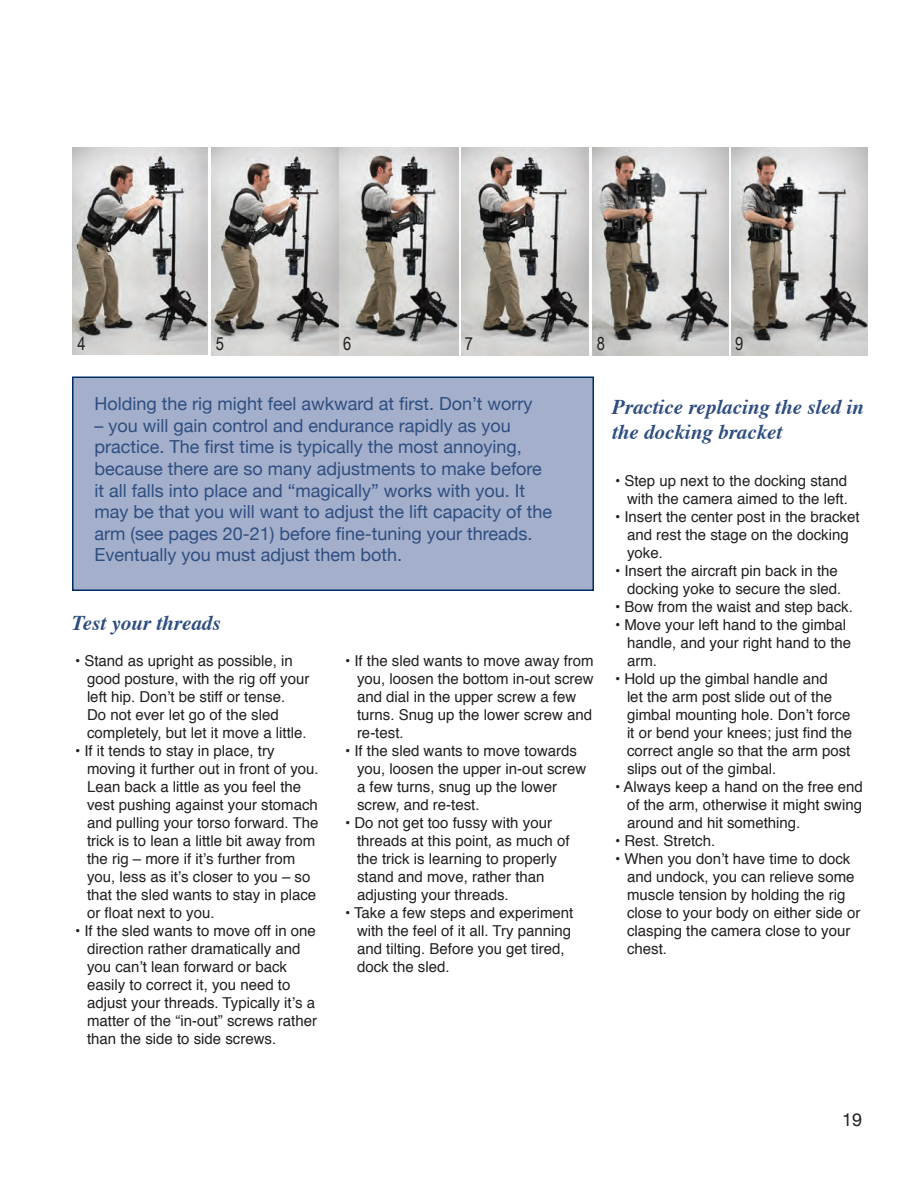
<style>
.page{position:relative;width:918px;height:1188px;background:#fff}
.page>*{position:absolute;margin:0;border:0;box-sizing:border-box;transform-origin:0 0}
.heading_int_2_lines{font:italic 700 21px/25.2px "Times";color:#2e4e80}
.heading_interior{font:italic 700 21px "Times";color:#2e4e80}
.Caption_Tip{font:18px/21.6px "Helvetica Neue";color:#2e4e80}
.t1{font:18px "Arial Narrow";color:#231f20}
.t2{font:18px "Helvetica Neue";color:#231f20}
.bullet_list{font:15px/18px "Helvetica";color:#231f20}
</style>
<div class="page">
<div style="left:72px;top:376px;width:522px;height:215px;background:#a4afcb;border:2px solid #002c62"></div>
<img style="left:72px;top:147px;width:135px;height:208px">
<img style="left:211px;top:147px;width:247px;height:209px">
<img style="left:461px;top:147px;width:128px;height:209px">
<img style="left:593px;top:147px;width:136px;height:209px">
<img style="left:732px;top:147px;width:136px;height:209px">
<p class="t1" style="left:77px;top:333px;width:10px">4</p>
<p class="t1" style="left:216px;top:333px;width:10px">5</p>
<p class="t1" style="left:343px;top:333px;width:10px">6</p>
<p class="t1" style="left:465px;top:333px;width:10px">7</p>
<p class="t1" style="left:597px;top:333px;width:10px">8</p>
<p class="t1" style="left:735px;top:333px;width:10px">9</p>
<p class="Caption_Tip" style="left:94px;top:393px;width:440px">Holding the rig might feel awkward at first. Don’t worry</p>
<p class="Caption_Tip" style="left:94px;top:414px;width:459px">– you will gain control and endurance rapidly as you practice. The first time is typically the most annoying, because there are so many adjustments to make before it all falls into place and “magically” works with you. It may be that you will want to adjust the lift capacity of the arm (see pages 20-21) before fine-tuning your threads.<br>Eventually you must adjust them both.</p>
<p class="heading_interior" style="left:72px;top:603px;width:150px">Test your threads</p>
<p class="bullet_list" style="left:87px;top:652px;width:224px;text-indent:-12px">• Stand as upright as possible, in good posture, with the rig off your left hip. Don’t be stiff or tense.<br>Do not ever let go of the sled completely, but let it move a little.</p>
<p class="bullet_list" style="left:87px;top:742px;width:233px;text-indent:-12px">• If it tends to stay in place, try moving it further out in front of you.<br>Lean back a little as you feel the vest pushing against your stomach and pulling your torso forward. The trick is to lean a little bit away from the rig – more if it’s further from you, less as it’s closer to you – so that the sled wants to stay in place or float next to you.</p>
<p class="bullet_list" style="left:87px;top:922px;width:232px;text-indent:-12px">• If the sled wants to move off in one direction rather dramatically and you can’t lean forward or back easily to correct it, you need to adjust your threads. Typically it’s a matter of the “in-out” screws rather than the side to side screws.</p>
<p class="bullet_list" style="left:357px;top:652px;width:238px;text-indent:-12px">• If the sled wants to move away from you, loosen the bottom in-out screw and dial in the upper screw a few turns. Snug up the lower screw and re-test.</p>
<p class="bullet_list" style="left:357px;top:742px;width:231px;text-indent:-12px">• If the sled wants to move towards you, loosen the upper in-out screw a few turns, snug up the lower screw, and re-test.</p>
<p class="bullet_list" style="left:357px;top:814px;width:214px;text-indent:-12px">• Do not get too fussy with your threads at this point, as much of the trick is learning to properly stand and move, rather than adjusting your threads.</p>
<p class="bullet_list" style="left:357px;top:904px;width:218px;text-indent:-12px">• Take a few steps and experiment with the feel of it all. Try panning and tilting. Before you get tired, dock the sled.</p>
<p class="heading_int_2_lines" style="left:612px;top:392px;width:253px">Practice replacing the sled in the docking bracket</p>
<p class="bullet_list" style="left:615px;top:472px;width:234px;text-align:right">• Step up next to the docking stand with the camera aimed to the left.</p>
<p class="bullet_list" style="left:627px;top:508px;width:234px;text-indent:-12px">• Insert the center post in the bracket and rest the stage on the docking yoke.</p>
<p class="bullet_list" style="left:615px;top:562px;width:228px;text-align:right">• Insert the aircraft pin back in the docking yoke to secure the sled.</p>
<p class="bullet_list" style="left:615px;top:598px;width:239px">• Bow from the waist and step back.</p>
<p class="bullet_list" style="left:627px;top:616px;width:226px;text-indent:-12px">• Move your left hand to the gimbal handle, and your right hand to the arm.</p>
<p class="bullet_list" style="left:627px;top:670px;width:227px;text-indent:-12px">• Hold up the gimbal handle and<br>let the arm post slide out of the gimbal mounting hole. Don’t force it or bend your knees; just find the correct angle so that the arm post slips out of the gimbal.</p>
<p class="bullet_list" style="left:627px;top:778px;width:237px;text-align:justify;text-indent:-12px">• Always keep a hand on the free end of the arm, otherwise it might swing around and hit something.</p>
<p class="bullet_list" style="left:615px;top:832px;width:102px">• Rest. Stretch.</p>
<p class="bullet_list" style="left:627px;top:850px;width:235px;text-indent:-12px">• When you don’t have time to dock and undock, you can relieve some muscle tension by holding the rig close to your body on either side or clasping the camera close to your chest.</p>
<p class="t2" style="left:842px;top:1109px;width:22px">19</p>
</div>
